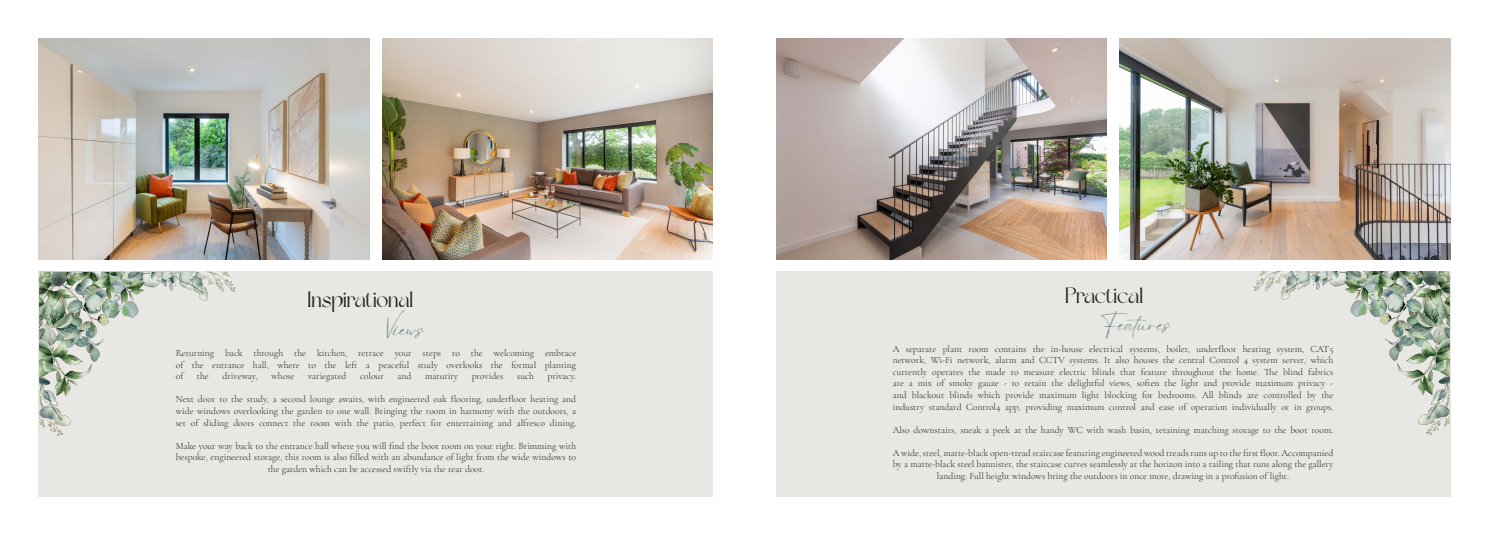
<style>
.page{position:relative;width:1489px;height:536px;background:#fff}
.page>*{position:absolute;margin:0;border:0;box-sizing:border-box;transform-origin:0 0}
.t1{font:21.88px "Dream Avenue";letter-spacing:-.01em;color:#231f20}
.t2{font:19.86px "Eyesome Script";color:#6f8d85}
.t3{font:300 9.62px/11.5px "Cormorant Garamond";color:#231f20;text-align:justify}
</style>
<div class="page">
<div style="left:776px;top:272px;width:673px;height:225px;background:#e8e7e3"></div>
<img style="left:776px;top:39px;width:330px;height:220px">
<img style="left:1119px;top:39px;width:330px;height:220px">
<img style="left:1244px;top:271px;width:205px;height:164px">
<div style="left:39px;top:272px;width:674px;height:225px;background:#e8e7e3"></div>
<img style="left:39px;top:39px;width:331px;height:220px">
<img style="left:382px;top:39px;width:331px;height:220px">
<img style="left:39px;top:272px;width:197px;height:164px">
<p class="t1" style="left:307px;top:285px;width:107px">Inspirational</p>
<p class="t2" style="left:386px;top:316px;width:39px">Views</p>
<p class="t3" style="left:176px;top:347px;width:402px">Returning back through the kitchen, retrace your steps to the welcoming embrace of the entrance hall, where to the left a peaceful study overlooks the formal planting of</p>
<p class="t3" style="left:197px;top:370px;width:13px">the</p>
<p class="t3" style="left:222px;top:370px;width:37px">driveway,</p>
<p class="t3" style="left:271px;top:370px;width:24px">whose</p>
<p class="t3" style="left:308px;top:370px;width:40px">variegated</p>
<p class="t3" style="left:360px;top:370px;width:25px">colour</p>
<p class="t3" style="left:397px;top:370px;width:15px">and</p>
<p class="t3" style="left:425px;top:370px;width:34px">maturity</p>
<p class="t3" style="left:471px;top:370px;width:33px">provides</p>
<p class="t3" style="left:517px;top:370px;width:18px">such</p>
<p class="t3" style="left:547px;top:370px;width:30px">privacy.</p>
<p class="t3" style="left:176px;top:393px;width:402px">Next door to the study, a second lounge awaits, with engineered oak flooring, underfloor heating and wide windows overlooking the garden to one wall. Bringing the room in harmony with the outdoors, a set of sliding doors connect the room with the patio, perfect for entertaining and alfresco dining.</p>
<p class="t3" style="left:176px;top:440px;width:402px;text-align:center">Make your way back to the entrance hall where you will find the boot room on your right. Brimming with bespoke, engineered storage, this room is also filled with an abundance of light from the wide windows to the garden which can be accessed swiftly via the rear door.</p>
<p class="t1" style="left:1064px;top:282px;width:79px">Practical</p>
<p class="t2" style="left:1100px;top:312px;width:71px">Features</p>
<p class="t3" style="left:892px;top:343px;width:442px">A separate plant room contains the in-house electrical systems, boiler, underfloor heating system, CAT5 network, Wi-Fi network, alarm and CCTV systems. It also houses the central Control 4 system server, which currently operates the made to measure electric blinds that feature throughout the home. The blind fabrics are a mix of smoky gauze - to retain the delightful views, soften the light and provide maximum privacy - and blackout blinds which provide maximum light blocking for bedrooms. All blinds are controlled by the industry standard Control4 app, providing maximum control and ease of operation individually or in groups.</p>
<p class="t3" style="left:892px;top:424px;width:442px">Also downstairs, sneak a peek at the handy WC with wash basin, retaining matching storage to the boot room.</p>
<p class="t3" style="left:892px;top:447px;width:442px;text-align:center">A wide, steel, matte-black open-tread staircase featuring engineered wood treads runs up to the first floor. Accompanied by a matte-black steel bannister, the staircase curves seamlessly at the horizon into a railing that runs along the gallery landing. Full height windows bring the outdoors in once more, drawing in a profusion of light.</p>
</div>
